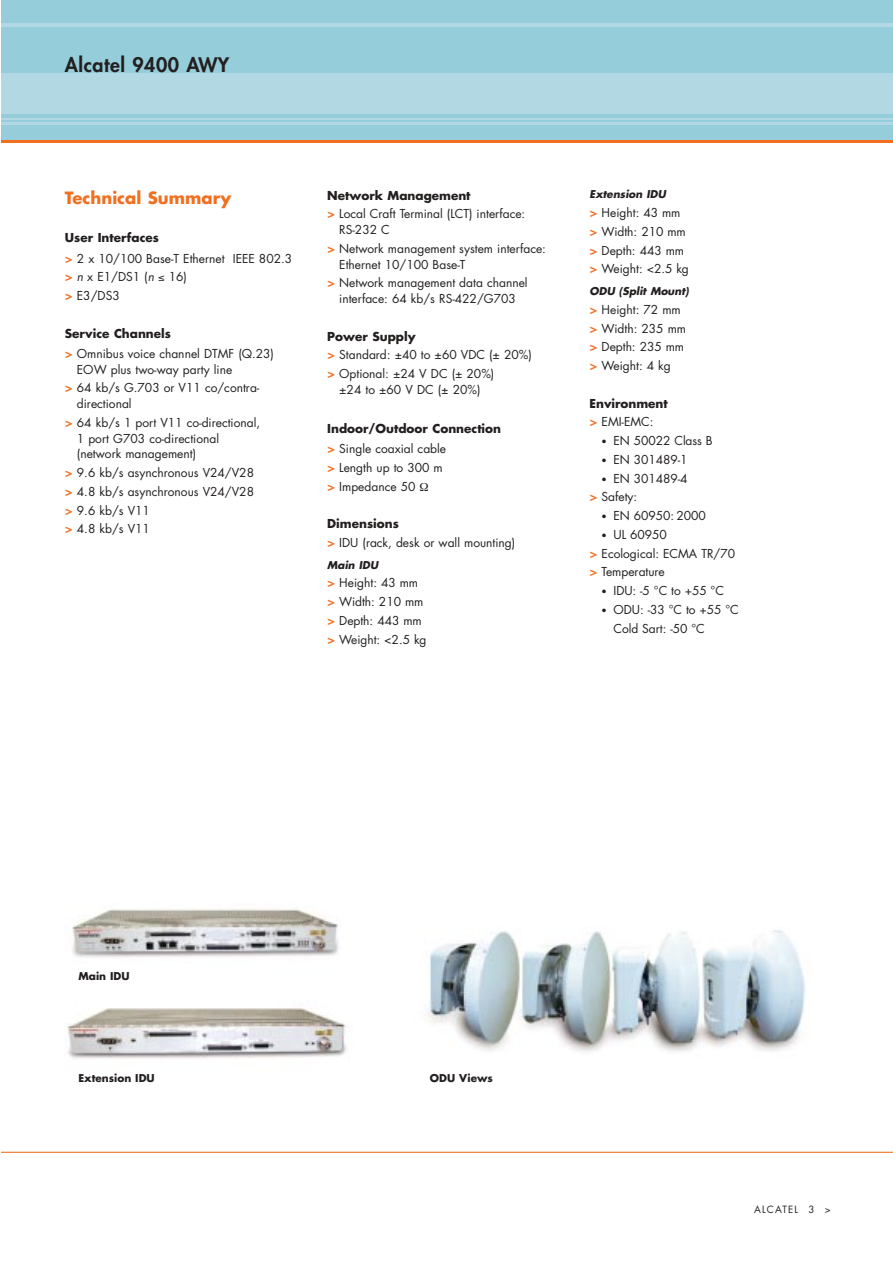
<style>
.page{position:relative;width:893px;height:1263px;background:#fff}
.page>*{position:absolute;margin:0;border:0;box-sizing:border-box;transform-origin:0 0}
.t1{font:800 19.5px "Futura";letter-spacing:.03em;color:#231f1f}
.t2{font:700 16.5px "Futura";color:#f36f20}
.t3{font:12px/18.8px "Futura";color:#231f1f}
.t4{font:700 12px/20.2px "Futura";color:#231f1f}
.t5{font:italic 700 10.5px "Futura";color:#231f1f}
.t6{font:700 10.5px "Futura";color:#231f1f}
.t7{font:9.75px "Futura";letter-spacing:.125em;color:#231f1f}
.s1{font-weight:700}
.s2{font-family:"Century";font-weight:700;font-size:13.5px;color:#f36f20}
.s3{font-style:italic}
.s4{font-family:"Century";font-size:13.5px;color:#f36f20}
.s5{font-weight:400}
.s6{font-family:"Century";font-size:10.5px}
</style>
<div class="page">
<img style="left:67px;top:908px;width:739px;height:151px">
<div style="left:78px;top:967px;width:200px;height:41px;background:#fff"></div>
<hr style="left:1px;top:1152px;width:891px;height:1px;background:#f36f20">
<div style="left:1px;top:0;width:891px;height:141px;background:#b1d8e3"></div>
<div style="left:1px;top:0;width:891px;height:23px;background:#95cdda"></div>
<div style="left:1px;top:27px;width:891px;height:45px;background:#95cdda"></div>
<hr style="left:1px;top:114px;width:891px;height:3px;background:#95cdda">
<hr style="left:1px;top:120px;width:891px;height:2px;background:#95cdda">
<div style="left:1px;top:125px;width:891px;height:15px;background:#95cdda"></div>
<hr style="left:1px;top:140px;width:891px;height:3px;background:#f36f20">
<h1 class="t1" style="left:65px;top:56px;width:166px">Alcatel 9400 AWY</h1>
<h2 class="t2" style="left:65px;top:190px;width:168px">Technical Summary</h2>
<p class="t3" style="left:65px;top:229px;width:229px;line-height:20.2px"><span class="s1">User Interfaces<br></span><span class="s2">&gt;</span> 2 x 10/100 Base-T Ethernet IEEE 802.3</p>
<p class="t3" style="left:65px;top:269px;width:124px"><span class="s2">&gt;</span> <span class="s3">n</span> x E1/DS1 (<span class="s3">n</span> ≤ 16) <span class="s2">&gt;</span> E3/DS3</p>
<p class="t3" style="left:65px;top:324px;width:211px;line-height:20.2px"><span class="s1">Service Channels<br></span><span class="s2">&gt;</span> Omnibus voice channel DTMF (Q.23)</p>
<p class="t3" style="left:65px;top:361px;width:196px;text-indent:12px">EOW plus two-way party line<br><span class="s2">&gt;</span> 64 kb/s G.703 or V11 co/contra-</p>
<p class="t3" style="left:65px;top:395px;width:197px;text-indent:12px">directional<br><span class="s2">&gt;</span> 64 kb/s 1 port V11 co-directional,</p>
<p class="t3" style="left:77px;top:431px;width:144px;line-height:15.8px">1 port G703 co-directional (network management)</p>
<p class="t3" style="left:65px;top:464px;width:191px"><span class="s2">&gt;</span> 9.6 kb/s asynchronous V24/V28 <span class="s2">&gt;</span> 4.8 kb/s asynchronous V24/V28 <span class="s2">&gt;</span> 9.6 kb/s V11<br><span class="s2">&gt;</span> 4.8 kb/s V11</p>
<p class="t3" style="left:327px;top:187px;width:199px"><span class="s1">Network Management<br></span><span class="s2">&gt;</span> Local Craft Terminal (LCT) interface:</p>
<p class="t3" style="left:327px;top:221px;width:220px;text-indent:12px">RS-232 C<br><span class="s2">&gt;</span> Network management system interface:</p>
<p class="t3" style="left:327px;top:256px;width:202px;text-indent:12px">Ethernet 10/100 Base-T<br><span class="s2">&gt;</span> Network management data channel</p>
<p class="t3" style="left:339px;top:290px;width:178px">interface: 64 kb/s RS-422/G703</p>
<p class="t3" style="left:327px;top:328px;width:206px"><span class="s1">Power Supply<br></span><span class="s2">&gt;</span> Standard: ±40 to ±60 VDC (± 20%) <span class="s2">&gt;</span> Optional: ±24 V DC (± 20%)</p>
<p class="t3" style="left:339px;top:381px;width:143px">±24 to ±60 V DC (± 20%)</p>
<p class="t4" style="left:327px;top:419px;width:175px">Indoor/Outdoor Connection <span class="s4">&gt;</span> <span class="s5">Single coaxial cable</span></p>
<p class="t3" style="left:327px;top:459px;width:117px"><span class="s2">&gt;</span> Length up to 300 m <span class="s2">&gt;</span> Impedance 50</p>
<p class="t3" style="left:327px;top:515px;width:189px"><span class="s1">Dimensions<br></span><span class="s2">&gt;</span> IDU (rack, desk or wall mounting)</p>
<p class="t5" style="left:327px;top:560px;width:53px">Main IDU</p>
<p class="t3" style="left:327px;top:575px;width:101px"><span class="s2">&gt;</span> Height: 43 mm <span class="s2">&gt;</span> Width: 210 mm <span class="s2">&gt;</span> Depth: 443 mm <span class="s2">&gt;</span> Weight: &lt;2.5 kg</p>
<p class="t5" style="left:589px;top:190px;width:78px">Extension IDU</p>
<p class="t3" style="left:589px;top:204px;width:101px"><span class="s2">&gt;</span> Height: 43 mm <span class="s2">&gt;</span> Width: 210 mm <span class="s2">&gt;</span> Depth: 443 mm <span class="s2">&gt;</span> Weight: &lt;2.5 kg</p>
<p class="t5" style="left:589px;top:286px;width:101px">ODU (Split Mount)</p>
<p class="t3" style="left:589px;top:301px;width:98px"><span class="s2">&gt;</span> Height: 72 mm <span class="s2">&gt;</span> Width: 235 mm <span class="s2">&gt;</span> Depth: 235 mm <span class="s2">&gt;</span> Weight: 4 kg</p>
<p class="t4" style="left:589px;top:395px;width:80px;line-height:18.8px">Environment <span class="s4">&gt;</span> <span class="s5">EMI-EMC:</span></p>
<p class="t3" style="left:601px;top:432px;width:113px"><span class="s6">•</span> EN 50022 Class B</p>
<p class="t3" style="left:601px;top:451px;width:87px"><span class="s6">•</span> EN 301489-1</p>
<p class="t3" style="left:589px;top:470px;width:99px;text-indent:12px"><span class="s6">•</span> EN 301489-4 <span class="s2">&gt;</span> Safety:</p>
<p class="t3" style="left:601px;top:507px;width:106px"><span class="s6">•</span> EN 60950: 2000</p>
<p class="t3" style="left:589px;top:526px;width:147px;text-indent:12px"><span class="s6">•</span> UL 60950<br><span class="s2">&gt;</span> Ecological: ECMA TR/70 <span class="s2">&gt;</span> Temperature</p>
<p class="t3" style="left:601px;top:582px;width:124px"><span class="s6">•</span> IDU: -5 °C to +55 °C</p>
<p class="t3" style="left:613px;top:601px;width:127px;text-indent:-12px"><span class="s6">•</span> ODU: -33 °C to +55 °C<br>Cold Sart: -50 °C</p>
<p class="t6" style="left:78px;top:972px;width:53px">Main IDU</p>
<p class="t6" style="left:78px;top:1073px;width:78px">Extension IDU</p>
<p class="t6" style="left:430px;top:1073px;width:64px">ODU Views</p>
<p class="t7" style="left:754px;top:1205px;width:78px">ALCATEL 3 &gt;</p>
</div>
